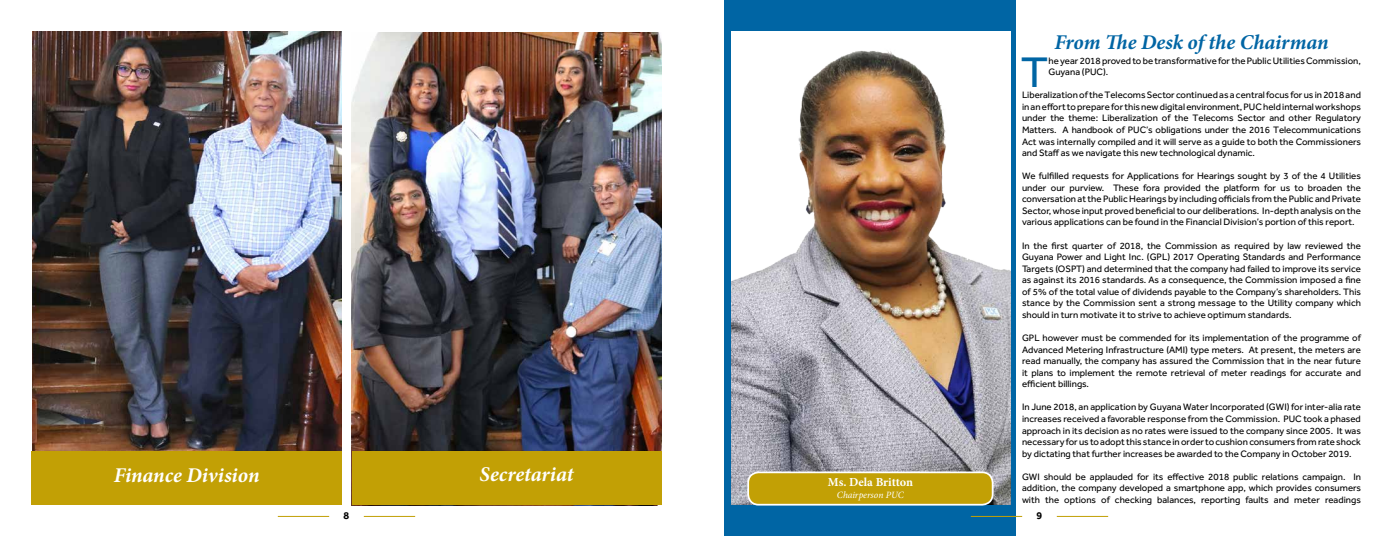
<style>
.page{position:relative;width:1386px;height:536px;background:#fff}
.page>*{position:absolute;margin:0;border:0;box-sizing:border-box;transform-origin:0 0}
.t1{font:44.27px "Effra";color:#0065a4}
.t2{font:italic 700 21px "Minion Pro";letter-spacing:-.005em;color:#fff}
.t3{font:italic 700 21px "Minion Pro";letter-spacing:-.005em;color:#0065a4}
.t4{font:700 12.25px "Minion Pro";letter-spacing:-.005em;color:#fff}
.t5{font:700 10.5px "Effra";color:#000}
.t6{font:9.62px/11.5px "Effra";color:#000;text-align:justify}
.t7{font:italic 9.62px "Minion Pro";color:#fff}
</style>
<div class="page">
<hr style="left:278px;top:516px;width:51px;height:1px;background:#c2a005">
<hr style="left:364px;top:516px;width:51px;height:1px;background:#c2a005">
<img style="left:32px;top:32px;width:310px;height:419px">
<div style="left:32px;top:451px;width:310px;height:54px;background:#c2a005"></div>
<img style="left:352px;top:32px;width:310px;height:473px">
<div style="left:352px;top:451px;width:310px;height:53px;background:#c2a005"></div>
<div style="left:725px;top:0;width:291px;height:536px;background:#0065a4"></div>
<img style="left:731px;top:32px;width:280px;height:472px">
<div style="left:748px;top:472px;width:245px;height:32px;background:#c2a005;border-radius:10px"></div>
<div style="left:747px;top:471px;width:247px;height:34px;border:2px solid #fff;border-radius:10px"></div>
<hr style="left:1057px;top:516px;width:51px;height:1px;background:#c2a005">
<hr style="left:971px;top:516px;width:51px;height:1px;background:#c2a005">
<h2 class="t2" style="left:114px;top:460px;width:147px">Finance Division</h2>
<h2 class="t2" style="left:480px;top:459px;width:95px">Secretariat</h2>
<p class="t5" style="left:344px;top:509px;width:7px">8</p>
<p class="t4" style="left:828px;top:473px;width:87px">Ms. Dela Britton</p>
<p class="t7" style="left:837px;top:488px;width:68px">Chairperson PUC</p>
<h2 class="t3" style="left:1054px;top:27px;width:276px">From The Desk of the Chairman</h2>
<h1 class="t1" style="left:1021px;top:46px;width:29px">T</h1>
<p class="t6" style="left:1048px;top:54px;width:314px">he year 2018 proved to be transformative for the Public Utilities Commission,<br>Guyana (PUC).</p>
<p class="t6" style="left:1022px;top:89px;width:340px">Liberalization of the Telecoms Sector continued as a central focus for us in 2018 and in an effort to prepare for this new digital environment, PUC held internal workshops under the theme: Liberalization of the Telecoms Sector and other Regulatory Matters. A handbook of PUC’s obligations under the 2016 Telecommunications Act was internally compiled and it will serve as a guide to both the Commissioners and Staff as we navigate this new technological dynamic.</p>
<p class="t6" style="left:1022px;top:170px;width:340px">We fulfilled requests for Applications for Hearings sought by 3 of the 4 Utilities under our purview. These fora provided the platform for us to broaden the conversation at the Public Hearings by including officials from the Public and Private Sector, whose input proved beneficial to our deliberations. In-depth analysis on the various applications can be found in the Financial Division’s portion of this report.</p>
<p class="t6" style="left:1022px;top:239px;width:340px">In the first quarter of 2018, the Commission as required by law reviewed the Guyana Power and Light Inc. (GPL) 2017 Operating Standards and Performance Targets (OSPT) and determined that the company had failed to improve its service as against its 2016 standards. As a consequence, the Commission imposed a fine of 5% of the total value of dividends payable to the Company’s shareholders. This stance by the Commission sent a strong message to the Utility company which should in turn motivate it to strive to achieve optimum standards.</p>
<p class="t6" style="left:1022px;top:332px;width:340px">GPL however must be commended for its implementation of the programme of Advanced Metering Infrastructure (AMI) type meters. At present, the meters are read manually, the company has assured the Commission that in the near future it plans to implement the remote retrieval of meter readings for accurate and efficient billings.</p>
<p class="t6" style="left:1022px;top:401px;width:340px">In June 2018, an application by Guyana Water Incorporated (GWI) for inter-alia rate increases received a favorable response from the Commission. PUC took a phased approach in its decision as no rates were issued to the company since 2005. It was necessary for us to adopt this stance in order to cushion consumers from rate shock by dictating that further increases be awarded to the Company in October 2019.</p>
<p class="t6" style="left:1022px;top:470px;width:340px">GWI should be applauded for its effective 2018 public relations campaign. In addition, the company developed a smartphone app, which provides consumers with the options of checking balances, reporting faults and meter readings</p>
<p class="t5" style="left:1037px;top:509px;width:7px">9</p>
</div>
